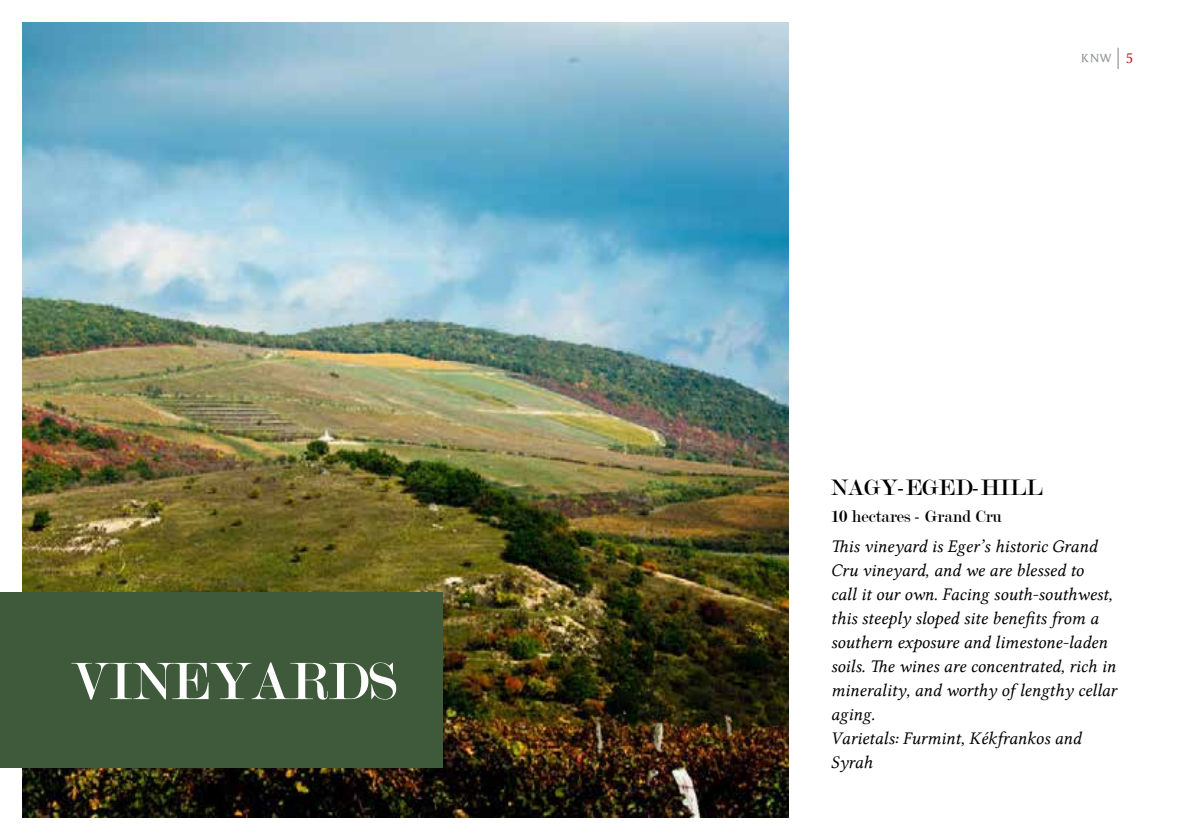
<style>
.page{position:relative;width:1191px;height:840px;background:#fff}
.page>*{position:absolute;margin:0;border:0;box-sizing:border-box;transform-origin:0 0}
.t1{font:56px "Modern";color:#fff}
.t2{font:24px "Modern";color:#000}
.t3{font:18px/24px "Lin Libertine I";color:#000}
.t4{font:18px "Modern";color:#000}
.t5{font:12px "Friz Quadrata PFL";color:#939598}
.s1{font-family:"Lin Libertine";font-size:16px;color:#b61d22}
</style>
<div class="page">
<svg style="left:1117px;top:48px;width:1px;height:21px"></svg>
<img style="left:23px;top:23px;width:765px;height:793px">
<div style="left:0;top:592px;width:442px;height:175px;background:#3f5a3a"></div>
<h1 class="t1" style="left:71px;top:653px;width:329px">VINEYARDS</h1>
<p class="t5" style="left:1081px;top:51px;width:53px">KNW <span class="s1">5</span></p>
<h2 class="t2" style="left:831px;top:475px;width:213px">NAGY-EGED-HILL</h2>
<p class="t4" style="left:831px;top:507px;width:173px">10 hectares - Grand Cru</p>
<p class="t3" style="left:831px;top:534px;width:287px">This vineyard is Eger’s historic Grand<br>Cru vineyard, and we are blessed to<br>call it our own. Facing south-southwest, this steeply sloped site benefits from a southern exposure and limestone-laden soils. The wines are concentrated, rich in minerality, and worthy of lengthy cellar aging.<br>Varietals: Furmint, Kékfrankos and<br>Syrah</p>
</div>
